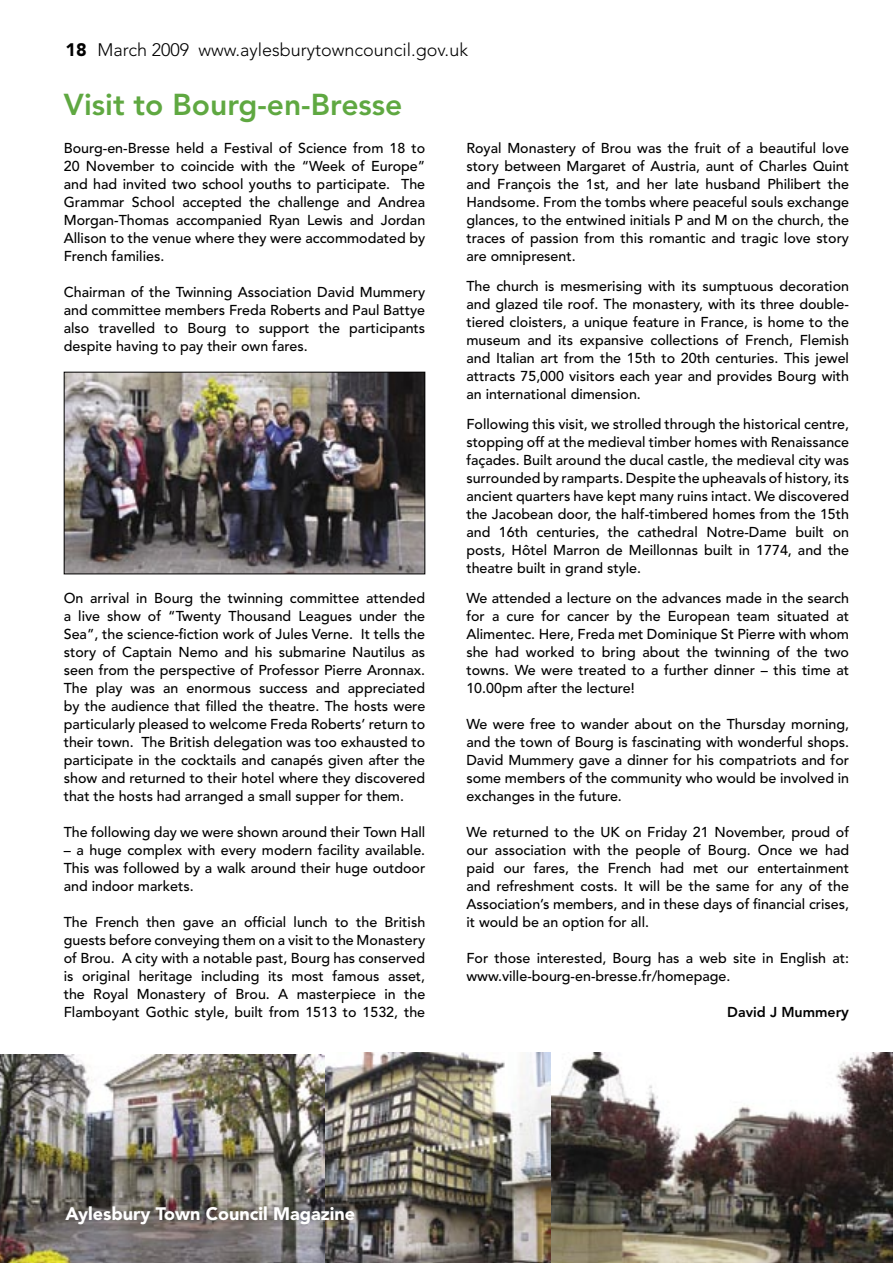
<style>
.page{position:relative;width:893px;height:1263px;background:#fff}
.page>*{position:absolute;margin:0;border:0;box-sizing:border-box;transform-origin:0 0}
.t1{font:800 30px "Avenir";color:#5fa841}
.t2{font:300 18px "Avenir";color:#000}
.t3{font:900 18px "Avenir";color:#fff}
.t4{font:500 14.25px/18px "Avenir";color:#000;text-align:justify}
.t5{font:800 14.25px "Avenir";color:#000}
.s1{font-weight:900}
.s2{font-size:15px}
</style>
<div class="page">
<img style="left:0;top:1053px;width:893px;height:210px">
<img style="left:66px;top:374px;width:357px;height:198px">
<div style="left:64px;top:372px;width:361px;height:202px;border:1px solid #000"></div>
<img style="left:325px;top:1053px;width:226px;height:210px">
<p class="t2" style="left:65px;top:39px;width:404px"><span class="s1">18</span> March 2009 www.aylesburytowncouncil.gov.uk</p>
<p class="t1" style="left:64px;top:87px;width:340px">Visit to Bourg-en-Bresse</p>
<p class="t4" style="left:64px;top:139px;width:363px">Bourg-en-Bresse held a Festival of Science from 18 to 20 November to coincide with the “Week of Europe” and had invited two school youths to participate. The Grammar School accepted the challenge and Andrea Morgan-Thomas accompanied Ryan Lewis and Jordan Allison to the venue where they were accommodated by French families.</p>
<p class="t4" style="left:64px;top:283px;width:363px">Chairman of the Twinning Association David Mummery and committee members Freda Roberts and Paul Battye also travelled to Bourg to support the participants despite having to pay their own fares.</p>
<p class="t4" style="left:64px;top:589px;width:363px">On arrival in Bourg the twinning committee attended a live show of “Twenty Thousand Leagues under the Sea”, the science-fiction work of Jules Verne. It tells the story of Captain Nemo and his submarine Nautilus as seen from the perspective of Professor Pierre Aronnax.<br>The play was an enormous success and appreciated by the audience that filled the theatre. The hosts were particularly pleased to welcome Freda Roberts’ return to their town. The British delegation was too exhausted to participate in the cocktails and canapés given after the show and returned to their hotel where they discovered that the hosts had arranged a small supper for them.</p>
<p class="t4" style="left:64px;top:823px;width:363px">The following day we were shown around their Town Hall</p>
<p class="t4" style="left:64px;top:841px;width:363px">– a huge complex with every modern facility available.<br>This was followed by a walk around their huge outdoor and indoor markets.</p>
<p class="t4" style="left:64px;top:913px;width:363px">The French then gave an official lunch to the British guests before conveying them on a visit to the Monastery of Brou. A city with a notable past, Bourg has conserved is original heritage including its most famous asset, the Royal Monastery of Brou. A masterpiece in the Flamboyant Gothic style, built from 1513 to 1532, the</p>
<p class="t4" style="left:466px;top:139px;width:384px">Royal Monastery of Brou was the fruit of a beautiful love story between Margaret of Austria, aunt of Charles Quint and François the 1st, and her late husband Philibert the Handsome. From the tombs where peaceful souls exchange glances, to the entwined initials P and M on the church, the traces of passion from this romantic and tragic love story are omnipresent.</p>
<p class="t4" style="left:466px;top:277px;width:384px">The church is mesmerising with its sumptuous decoration and glazed tile roof. The monastery, with its three double&shy;tiered cloisters, a unique feature in France, is home to the museum and its expansive collections of French, Flemish and Italian art from the 15th to 20th centuries. This jewel attracts 75,000 visitors each year and provides Bourg with an international dimension.</p>
<p class="t4" style="left:466px;top:415px;width:384px">Following this visit, we strolled through the historical centre, stopping off at the medieval timber homes with Renaissance façades. Built around the ducal castle, the medieval city was surrounded by ramparts. Despite the upheavals of history, its ancient quarters have kept many ruins intact. We discovered the Jacobean door, the half-timbered homes from the 15th and 16th centuries, the cathedral Notre-Dame built on posts, Hôtel Marron de Meillonnas built in 1774, and the theatre built in grand style.</p>
<p class="t4" style="left:466px;top:589px;width:384px">We attended a lecture on the advances made in the search for a cure for cancer by the European team situated at Alimentec. Here, Freda met Dominique St Pierre with whom she had worked to bring about the twinning of the two towns. We were treated to a further dinner – this time at 10.00pm after the lecture!</p>
<p class="t4" style="left:466px;top:715px;width:384px">We were free to wander about on the Thursday morning, and the town of Bourg is fascinating with wonderful shops.<br>David Mummery gave a dinner for his compatriots and for some members of the community who would be involved in exchanges in the future.</p>
<p class="t4" style="left:466px;top:823px;width:384px">We returned to the UK on Friday 21 November, proud of our association with the people of Bourg. Once we had paid our fares, the French had met our entertainment and refreshment costs. It will be the same for any of the Association’s members, and in these days of financial crises, it would be an option for all.</p>
<p class="t4" style="left:466px;top:949px;width:384px">For those interested, Bourg has a web site in English at: www.ville-bourg-en-bresse.fr/homepage.</p>
<p class="t5" style="left:727px;top:1004px;width:123px">David J Mummer<span class="s2">y</span></p>
<p class="t3" style="left:65px;top:1203px;width:291px">Aylesbury Town Council Magazine</p>
</div>
